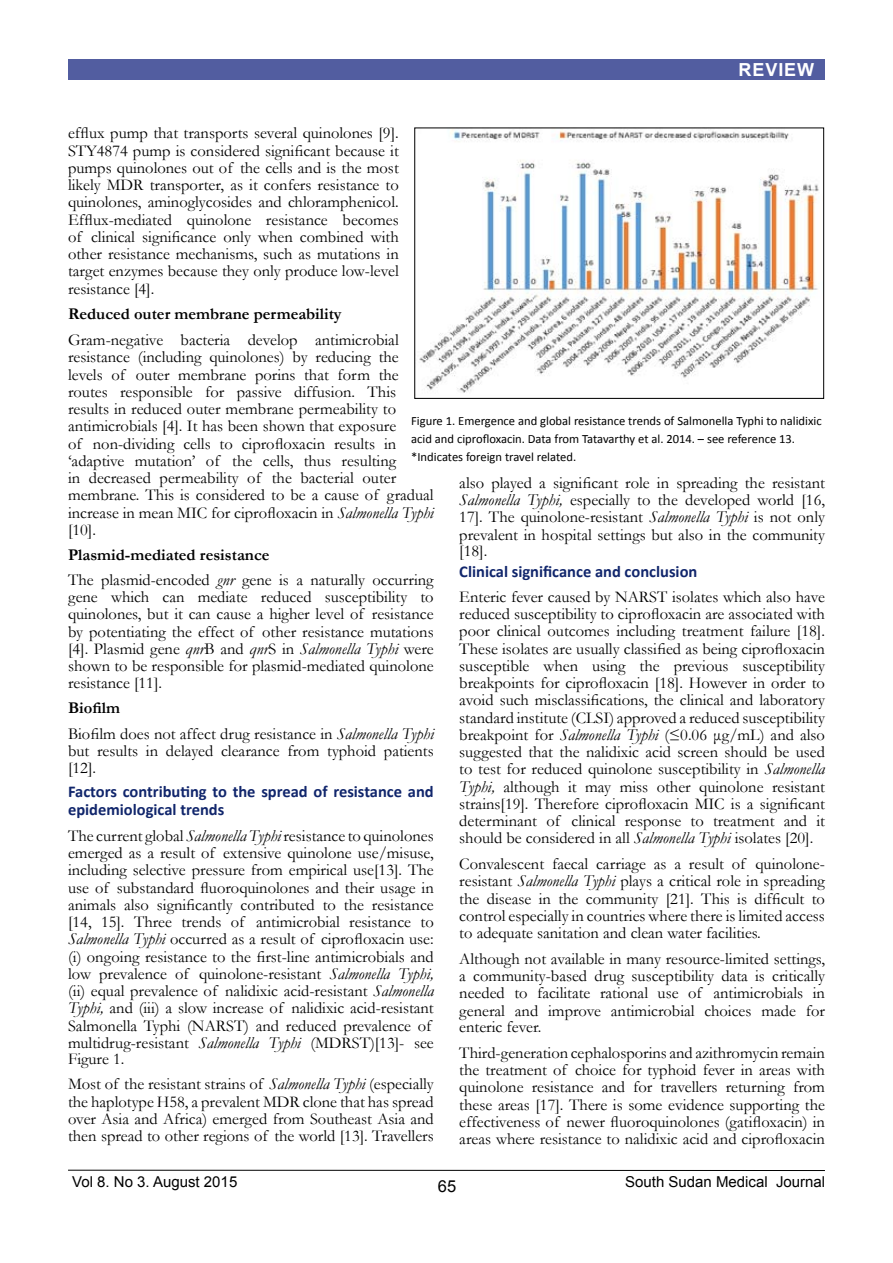
<style>
.page{position:relative;width:893px;height:1263px;background:#fff}
.page>*{position:absolute;margin:0;border:0;box-sizing:border-box;transform-origin:0 0}
.t1{font:700 18px "Arial";letter-spacing:.05em;color:#fff}
.t2{font:16.5px/17.2px "Garamond";color:#000;text-align:justify}
.t3{font:700 16.5px/18.8px "Calibri";color:#11266c}
.t4{font:700 16.5px "Garamond";color:#000}
.t5{font:16.5px "Arial";color:#000}
.t6{font:15px "Arial";color:#000}
.t7{font:12.6px/18px "Calibri";color:#000}
.s1{font-style:italic}
.s2{font-weight:700}
</style>
<div class="page">
<hr style="left:68px;top:1170px;width:757px;height:1px;background:#000">
<div style="left:68px;top:60px;width:757px;height:20px;background:#525da0"></div>
<img style="left:419px;top:130px;width:400px;height:263px">
<div style="left:415px;top:128px;width:409px;height:271px;border:1px solid #000"></div>
<p class="t1" style="left:739px;top:58px;width:77px">REVIEW</p>
<p class="t2" style="left:68px;top:124px;width:332px">efflux pump that transports several quinolones [9].<br>STY4874 pump is considered significant because it pumps quinolones out of the cells and is the most likely MDR transporter, as it confers resistance to quinolones, aminoglycosides and chloramphenicol.<br>Efflux-mediated quinolone resistance becomes of clinical significance only when combined with other resistance mechanisms, such as mutations in target enzymes because they only produce low-level resistance [4].</p>
<p class="t4" style="left:68px;top:303px;width:275px">Reduced outer membrane permeability</p>
<p class="t2" style="left:68px;top:331px;width:367px;text-align:left">Gram-negative bacteria develop antimicrobial resistance (including quinolones) by reducing the levels of outer membrane porins that form the routes responsible for passive diffusion. This results in reduced outer membrane permeability to antimicrobials [4]. It has been shown that exposure<br>of non-dividing cells to ciprofloxacin results in ‘adaptive mutation’ of the cells, thus resulting<br>in decreased permeability of the bacterial outer membrane. This is considered to be a cause of gradual increase in mean MIC for ciprofloxacin in <span class="s1">Salmonella Typhi </span>[10].</p>
<p class="t2" style="left:68px;top:542px;width:367px;line-height:25px"><span class="s2">Plasmid-mediated resistance<br></span>The plasmid-encoded <span class="s1">gnr</span> gene is a naturally occurring</p>
<p class="t2" style="left:68px;top:588px;width:367px">gene which can mediate reduced susceptibility to quinolones, but it can cause a higher level of resistance by potentiating the effect of other resistance mutations [4]. Plasmid gene <span class="s1">qnr</span>B and <span class="s1">qnr</span>S in <span class="s1">Salmonella Typhi</span> were shown to be responsible for plasmid-mediated quinolone resistance [11].</p>
<p class="t2" style="left:68px;top:695px;width:367px;line-height:25.8px"><span class="s2">Biofilm<br></span>Biofilm does not affect drug resistance in <span class="s1">Salmonella Typhi</span></p>
<p class="t2" style="left:68px;top:742px;width:367px">but results in delayed clearance from typhoid patients [12].</p>
<p class="t3" style="left:68px;top:781px;width:367px">Factors contributing to the spread of resistance and epidemiological trends</p>
<p class="t2" style="left:68px;top:827px;width:367px;text-align:left">The current global <span class="s1">Salmonella Typhi</span> resistance to quinolones emerged as a result of extensive quinolone use/misuse, including selective pressure from empirical use[13]. The use of substandard fluoroquinolones and their usage in animals also significantly contributed to the resistance [14, 15]. Three trends of antimicrobial resistance to <span class="s1">Salmonella Typhi</span> occurred as a result of ciprofloxacin use: (i) ongoing resistance to the first-line antimicrobials and low prevalence of quinolone-resistant <span class="s1">Salmonella Typhi, </span>(ii) equal prevalence of nalidixic acid-resistant <span class="s1">Salmonella Typhi,</span> and (iii) a slow increase of nalidixic acid-resistant Salmonella Typhi (NARST) and reduced prevalence of multidrug-resistant <span class="s1">Salmonella Typhi</span> (MDRST)[13]- see Figure 1.</p>
<p class="t2" style="left:68px;top:1075px;width:367px">Most of the resistant strains of <span class="s1">Salmonella Typhi</span> (especially the haplotype H58, a prevalent MDR clone that has spread over Asia and Africa) emerged from Southeast Asia and then spread to other regions of the world [13]. Travellers</p>
<p class="t7" style="left:411px;top:411px;width:412px">Figure 1. Emergence and global resistance trends of Salmonella Typhi to nalidixic acid and ciprofloxacin. Data from Tatavarthy et al. 2014. – see reference 13. *Indicates foreign travel related.</p>
<p class="t2" style="left:459px;top:474px;width:367px">also played a significant role in spreading the resistant <span class="s1">Salmonella Typhi,</span> especially to the developed world [16, 17]. The quinolone-resistant <span class="s1">Salmonella Typhi</span> is not only prevalent in hospital settings but also in the community [18].</p>
<p class="t3" style="left:459px;top:561px;width:240px">Clinical significance and conclusion</p>
<p class="t2" style="left:459px;top:588px;width:367px">Enteric fever caused by NARST isolates which also have reduced susceptibility to ciprofloxacin are associated with poor clinical outcomes including treatment failure [18].<br>These isolates are usually classified as being ciprofloxacin susceptible when using the previous susceptibility breakpoints for ciprofloxacin [18]. However in order to avoid such misclassifications, the clinical and laboratory standard institute (CLSI) approved a reduced susceptibility breakpoint for <span class="s1">Salmonella Typhi</span> (≤0.06 μg/mL) and also suggested that the nalidixic acid screen should be used to test for reduced quinolone susceptibility in <span class="s1">Salmonella Typhi,</span> although it may miss other quinolone resistant strains[19]. Therefore ciprofloxacin MIC is a significant determinant of clinical response to treatment and it should be considered in all <span class="s1">Salmonella Typhi</span> isolates [20].</p>
<p class="t2" style="left:459px;top:855px;width:367px">Convalescent faecal carriage as a result of quinolone&shy;resistant <span class="s1">Salmonella Typhi</span> plays a critical role in spreading the disease in the community [21]. This is difficult to control especially in countries where there is limited access to adequate sanitation and clean water facilities.</p>
<p class="t2" style="left:459px;top:950px;width:367px">Although not available in many resource-limited settings, a community-based drug susceptibility data is critically needed to facilitate rational use of antimicrobials in general and improve antimicrobial choices made for enteric fever.</p>
<p class="t2" style="left:459px;top:1043px;width:367px">Third-generation cephalosporins and azithromycin remain the treatment of choice for typhoid fever in areas with quinolone resistance and for travellers returning from these areas [17]. There is some evidence supporting the effectiveness of newer fluoroquinolones (gatifloxacin) in areas where resistance to nalidixic acid and ciprofloxacin</p>
<p class="t6" style="left:72px;top:1172px;width:167px">Vol 8. No 3. August 2015</p>
<p class="t5" style="left:438px;top:1175px;width:20px">65</p>
<p class="t6" style="left:625px;top:1172px;width:202px">South Sudan Medical Journal</p>
</div>
